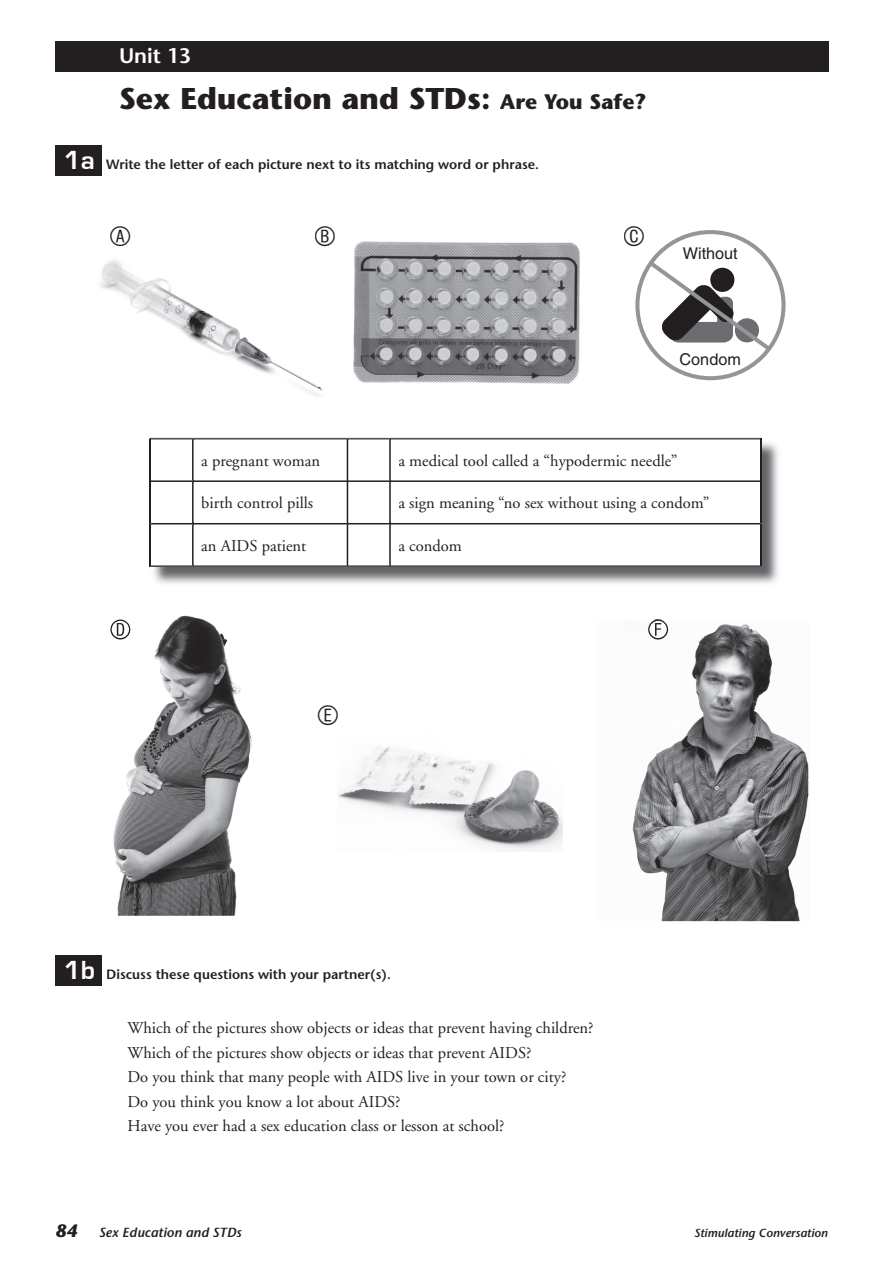
<style>
.page{position:relative;width:893px;height:1263px;background:#fff}
.page>*{position:absolute;margin:0;border:0;box-sizing:border-box;transform-origin:0 0}
.t1{font:700 30px "Stone Sans";color:#231f20}
.t2{font:27px "Circle Frame";color:#231f20}
.t3{font:600 21px "Stone Sans";color:#fff}
.t4{font:16.5px/24.5px "Adobe Garamond";color:#231f20}
.t5{font:16.2px "Helvetica";color:#231f20}
.t6{font:600 13.5px "Stone Sans";color:#231f20}
.t7{font:italic 600 13.5px "Stone Sans";color:#231f20}
.t8{font:italic 600 12px "Stone Sans";color:#231f20}
.s1{font-size:21px}
.s2{font-family:"Eurostile";font-weight:700;font-size:27px;color:#fff}
.s3{font-weight:700;font-size:18px}
</style>
<div class="page">
<img style="left:113px;top:615px;width:139px;height:301px">
<img style="left:597px;top:624px;width:212px;height:297px">
<div style="left:55px;top:955px;width:47px;height:30px;background:#231f20"></div>
<div style="left:55px;top:145px;width:47px;height:30px;background:#231f20"></div>
<img style="left:153px;top:439px;width:625px;height:145px">
<svg style="left:150px;top:438px;width:611px;height:129px"></svg>
<div style="left:202px;top:458px;width:118px;height:12px;background:#fff"></div>
<div style="left:399px;top:454px;width:278px;height:16px;background:#fff"></div>
<div style="left:202px;top:497px;width:111px;height:16px;background:#fff"></div>
<div style="left:399px;top:497px;width:310px;height:16px;background:#fff"></div>
<div style="left:202px;top:540px;width:104px;height:15px;background:#fff"></div>
<div style="left:399px;top:539px;width:63px;height:12px;background:#fff"></div>
<div style="left:55px;top:41px;width:774px;height:30px;background:#231f20"></div>
<img style="left:353px;top:241px;width:226px;height:143px">
<svg style="left:635px;top:230px;width:150px;height:150px"></svg>
<img style="left:119px;top:262px;width:148px;height:93px">
<img style="left:338px;top:746px;width:224px;height:105px">
<img style="left:110px;top:619px;width:20px;height:20px">
<img style="left:648px;top:621px;width:20px;height:18px">
<p class="t3" style="left:119px;top:43px;width:74px">Unit 13</p>
<h1 class="t1" style="left:119px;top:81px;width:529px">Sex Education and STDs: <span class="s1">Are You Safe?</span></h1>
<p class="t6" style="left:64px;top:156px;width:477px"><span class="s2">1a</span> Write the letter of each picture next to its matching word or phrase.</p>
<h2 class="t2" style="left:109px;top:221px;width:25px">A</h2>
<h2 class="t2" style="left:313px;top:221px;width:25px">B</h2>
<h2 class="t2" style="left:622px;top:221px;width:25px">C</h2>
<p class="t5" style="left:683px;top:244px;width:56px">Without</p>
<p class="t5" style="left:680px;top:350px;width:63px">Condom</p>
<p class="t4" style="left:201px;top:449px;width:120px">a pregnant woman</p>
<p class="t4" style="left:398px;top:449px;width:281px">a medical tool called a “hypodermic needle”</p>
<p class="t4" style="left:201px;top:491px;width:113px">birth control pills</p>
<p class="t4" style="left:398px;top:491px;width:312px">a sign meaning “no sex without using a condom”</p>
<p class="t4" style="left:201px;top:534px;width:106px">an AIDS patient</p>
<p class="t4" style="left:398px;top:534px;width:65px">a condom</p>
<h2 class="t2" style="left:316px;top:700px;width:25px">E</h2>
<p class="t6" style="left:64px;top:966px;width:329px"><span class="s2">1b</span> Discuss these questions with your partner(s).</p>
<p class="t4" style="left:128px;top:1016px;width:467px">Which of the pictures show objects or ideas that prevent having children?<br>Which of the pictures show objects or ideas that prevent AIDS?<br>Do you think that many people with AIDS live in your town or city?<br>Do you think you know a lot about AIDS?<br>Have you ever had a sex education class or lesson at school?</p>
<p class="t7" style="left:55px;top:1224px;width:188px"><span class="s3">84</span> Sex Education and STDs</p>
<p class="t8" style="left:694px;top:1226px;width:135px">Stimulating Conversation</p>
</div>
